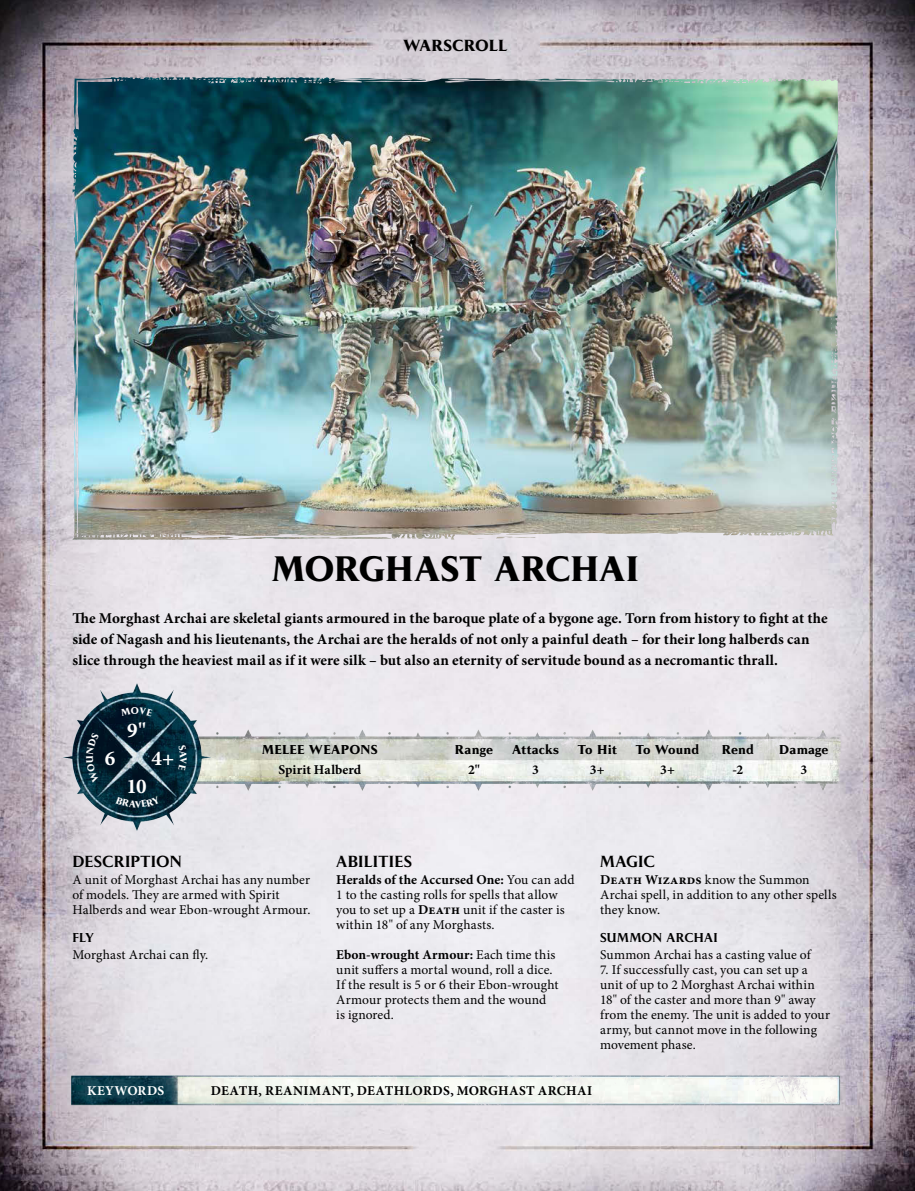
<style>
.page{position:relative;width:915px;height:1191px;background:#fff}
.page>*{position:absolute;margin:0;border:0;box-sizing:border-box;transform-origin:0 0}
._3a__Warscroll_Heade{font:700 33px "Pompei Std";letter-spacing:-.005em;color:#000}
._3g__Warscroll_Body{font:700 21px "Minion Pro";color:#fff}
._3d__Warscroll_Intro{font:700 15px/21px "Minion Pro";letter-spacing:.005em;color:#000}
._1e__Sub_Subheader{font:600 15px "Pompei Std";letter-spacing:.015em;color:#000}
._1c__Warscroll_Heade{font:700 15px "Pompei Std";letter-spacing:.005em;color:#000}
._3g__Warscroll_Body-2{font:13.5px/15px "Minion Pro";letter-spacing:.01em;color:#000}
._2d__Keyword_Boxout{font:700 13.5px "Minion Pro";letter-spacing:.03em;color:#000}
._2_k_Table_body_copy{font:700 13.5px "Minion Pro";letter-spacing:.005em;color:#000}
._3h__Warscroll_Keywo{font:700 13.5px "Minion Pro";letter-spacing:.01em;color:#fff}
._2_j_Table_Header{font:700 12px "Pompei Std";letter-spacing:.02em;color:#000}
._1f__Warscroll_Descr{font:600 12px "Pompei Std";letter-spacing:.025em;color:#000}
.s1{font-weight:700}
</style>
<div class="page">
<img style="left:0;top:0;width:914px;height:1191px">
<img style="left:72px;top:76px;width:766px;height:464px">
<img style="left:140px;top:76px;width:128px;height:4px">
<img style="left:64px;top:1058px;width:779px;height:69px">
<img style="left:210px;top:718px;width:629px;height:92px">
<img style="left:63px;top:683px;width:147px;height:147px">
<svg style="left:121px;top:707px;width:32px;height:9px"></svg>
<svg style="left:178px;top:744px;width:9px;height:27px"></svg>
<svg style="left:115px;top:796px;width:45px;height:12px"></svg>
<svg style="left:86px;top:732px;width:13px;height:51px"></svg>
<p class="_1c__Warscroll_Heade" style="left:403px;top:35px;width:105px">WARSCROLL</p>
<p class="_3a__Warscroll_Heade" style="left:272px;top:547px;width:368px">MORGHAST ARCHAI</p>
<p class="_3d__Warscroll_Intro" style="left:72px;top:607px;width:756px">The Morghast Archai are skeletal giants armoured in the baroque plate of a bygone age. Torn from history to fight at the side of Nagash and his lieutenants, the Archai are the heralds of not only a painful death – for their long halberds can slice through the heaviest mail as if it were silk – but also an eternity of servitude bound as a necromantic thrall.</p>
<p class="_3g__Warscroll_Body" style="left:127px;top:715px;width:20px">9"</p>
<p class="_3g__Warscroll_Body" style="left:105px;top:743px;width:12px">6</p>
<p class="_3g__Warscroll_Body" style="left:151px;top:743px;width:24px">4+</p>
<p class="_3g__Warscroll_Body" style="left:126px;top:771px;width:22px">10</p>
<p class="_2_j_Table_Header" style="left:262px;top:741px;width:117px">MELEE WEAPONS</p>
<p class="_2_j_Table_Header" style="left:455px;top:741px;width:40px">Range</p>
<p class="_2_j_Table_Header" style="left:512px;top:741px;width:48px">Attacks</p>
<p class="_2_j_Table_Header" style="left:577px;top:741px;width:41px">To Hit</p>
<p class="_2_j_Table_Header" style="left:635px;top:741px;width:65px">To Wound</p>
<p class="_2_j_Table_Header" style="left:721px;top:741px;width:34px">Rend</p>
<p class="_2_j_Table_Header" style="left:779px;top:741px;width:51px">Damage</p>
<p class="_2_k_Table_body_copy" style="left:278px;top:760px;width:84px">Spirit Halberd</p>
<p class="_2_k_Table_body_copy" style="left:468px;top:760px;width:14px">2"</p>
<p class="_2_k_Table_body_copy" style="left:532px;top:760px;width:8px">3</p>
<p class="_2_k_Table_body_copy" style="left:589px;top:760px;width:16px">3+</p>
<p class="_2_k_Table_body_copy" style="left:660px;top:760px;width:16px">3+</p>
<p class="_2_k_Table_body_copy" style="left:732px;top:760px;width:12px">-2</p>
<p class="_2_k_Table_body_copy" style="left:800px;top:760px;width:8px">3</p>
<p class="_1e__Sub_Subheader" style="left:72px;top:851px;width:111px">DESCRIPTION</p>
<p class="_3g__Warscroll_Body-2" style="left:72px;top:872px;width:240px">A unit of Morghast Archai has any number of models. They are armed with Spirit<br>Halberds and wear Ebon-wrought Armour.</p>
<p class="_1f__Warscroll_Descr" style="left:72px;top:930px;width:23px">FLY</p>
<p class="_3g__Warscroll_Body-2" style="left:72px;top:947px;width:137px">Morghast Archai can fly.</p>
<p class="_1e__Sub_Subheader" style="left:336px;top:851px;width:77px">ABILITIES</p>
<p class="_3g__Warscroll_Body-2" style="left:336px;top:872px;width:240px"><span class="s1">Heralds of the Accursed One:</span> You can add 1 to the casting rolls for spells that allow you to set up a <span class="s1">Death</span> unit if the caster is within 18" of any Morghasts.</p>
<p class="_3g__Warscroll_Body-2" style="left:336px;top:947px;width:224px"><span class="s1">Ebon-wrought Armour:</span> Each time this unit suffers a mortal wound, roll a dice.<br>If the result is 5 or 6 their Ebon-wrought<br>Armour protects them and the wound<br>is ignored.</p>
<p class="_1e__Sub_Subheader" style="left:600px;top:851px;width:56px">MAGIC</p>
<p class="_3g__Warscroll_Body-2" style="left:600px;top:872px;width:238px"><span class="s1">Death Wizards</span> know the Summon<br>Archai spell, in addition to any other spells they know.</p>
<p class="_1f__Warscroll_Descr" style="left:600px;top:930px;width:119px">SUMMON ARCHAI</p>
<p class="_3g__Warscroll_Body-2" style="left:600px;top:947px;width:212px">Summon Archai has a casting value of</p>
<p class="_3g__Warscroll_Body-2" style="left:600px;top:962px;width:231px">7. If successfully cast, you can set up a unit of up to 2 Morghast Archai within 18" of the caster and more than 9" away from the enemy. The unit is added to your army, but cannot move in the following movement phase.</p>
<p class="_3h__Warscroll_Keywo" style="left:87px;top:1081px;width:79px">KEYWORDS</p>
<p class="_2d__Keyword_Boxout" style="left:211px;top:1081px;width:383px">DEATH, REANIMANT, DEATHLORDS, MORGHAST ARCHAI</p>
</div>
